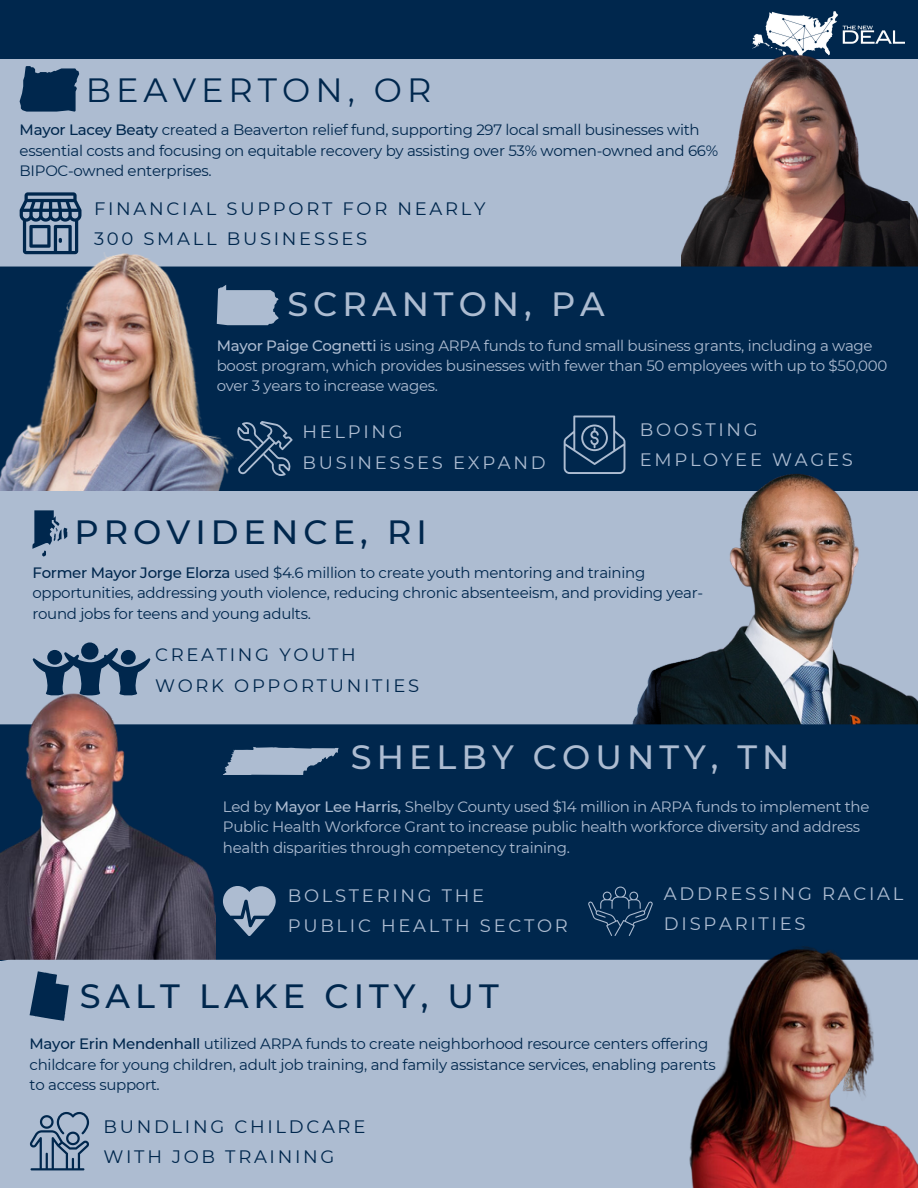
<style>
.page{position:relative;width:918px;height:1188px;background:#fff}
.page>*{position:absolute;margin:0;border:0;box-sizing:border-box;transform-origin:0 0}
.t1{font:500 33.6px "Montserrat";letter-spacing:.15em;color:#00274d}
.t2{font:500 33.6px "Montserrat";letter-spacing:.15em;color:#adbcd1}
.t3{font:33.6px "Montserrat";letter-spacing:.15em;color:#00274d}
.t4{font:18px/30.3px "Montserrat";letter-spacing:.15em;color:#00274d}
.t5{font:18px/30.3px "Montserrat";letter-spacing:.15em;color:#adbcd1}
.t6{font:15px/20.2px "Montserrat";letter-spacing:-.02em;color:#00274d}
.t7{font:15px/20.2px "Montserrat";letter-spacing:-.02em;color:#adbcd1}
.s1{font-weight:500}
</style>
<div class="page">
<div style="left:0;top:0;width:918px;height:71px;background:#00274d"></div>
<img style="left:752px;top:12px;width:152px;height:34px">
<div style="left:0;top:59px;width:918px;height:208px;background:#adbcd1"></div>
<svg style="left:20px;top:66px;width:59px;height:46px;background:#1e4164"></svg>
<img style="left:910px;top:202px;width:8px;height:64px">
<img style="left:681px;top:46px;width:229px;height:221px">
<svg style="left:20px;top:192px;width:61px;height:35px;background:#4f6b89"></svg>
<div style="left:0;top:267px;width:918px;height:224px;background:#00274d"></div>
<svg style="left:248px;top:285px;width:31px;height:40px"></svg>
<img style="left:0;top:227px;width:248px;height:263px">
<svg style="left:236px;top:421px;width:57px;height:55px;background:#254769"></svg>
<svg style="left:564px;top:416px;width:61px;height:58px;background:#27486a"></svg>
<div style="left:0;top:491px;width:661px;height:233px;background:#adbcd1"></div>
<svg style="left:32px;top:510px;width:35px;height:46px;background:#5e7794"></svg>
<img style="left:616px;top:650px;width:45px;height:74px">
<img style="left:661px;top:448px;width:257px;height:276px">
<div style="left:81px;top:642px;width:17px;height:18px;background:#00274d;border-radius:50%"></div>
<svg style="left:33px;top:648px;width:117px;height:22px;background:#506c8a"></svg>
<div style="left:216px;top:724px;width:702px;height:236px;background:#00274d"></div>
<svg style="left:223px;top:747px;width:116px;height:28px;background:#8095af"></svg>
<img style="left:0;top:670px;width:216px;height:290px">
<svg style="left:223px;top:886px;width:53px;height:50px;background:#637c98"></svg>
<svg style="left:588px;top:887px;width:65px;height:49px;background:#15395d"></svg>
<div style="left:0;top:960px;width:673px;height:228px;background:#adbcd1"></div>
<svg style="left:30px;top:971px;width:39px;height:50px;background:#325273"></svg>
<img style="left:673px;top:927px;width:245px;height:261px">
<svg style="left:30px;top:1112px;width:59px;height:58px;background:#7d92ac"></svg>
<p class="t3" style="left:86px;top:70px;width:347px">BEAVERTON, OR</p>
<p class="t6" style="left:20px;top:120px;width:700px"><span class="s1">Mayor Lacey Beaty</span> created a Beaverton relief fund, supporting 297 local small businesses with essential costs and focusing on equitable recovery by assisting over 53% women-owned and 66%<br>BIPOC-owned enterprises.</p>
<p class="t4" style="left:94px;top:193px;width:393px">FINANCIAL SUPPORT FOR NEARLY<br>300 SMALL BUSINESSES</p>
<p class="t2" style="left:287px;top:284px;width:319px">SCRANTON, PA</p>
<p class="t7" style="left:217px;top:335px;width:672px"><span class="s1">Mayor Paige Cognetti</span> is using ARPA funds to fund small business grants, including a wage boost program, which provides businesses with fewer than 50 employees with up to $50,000 over 3 years to increase wages.</p>
<p class="t5" style="left:640px;top:415px;width:215px">BOOSTING<br>EMPLOYEE WAGES</p>
<p class="t5" style="left:302px;top:417px;width:245px">HELPING<br>BUSINESSES EXPAND</p>
<p class="t1" style="left:74px;top:511px;width:354px">PROVIDENCE, RI</p>
<p class="t6" style="left:32px;top:563px;width:672px"><span class="s1">Former Mayor Jorge Elorza</span> used $4.6 million to create youth mentoring and training opportunities, addressing youth violence, reducing chronic absenteeism, and providing year&shy;round jobs for teens and young adults.</p>
<p class="t4" style="left:155px;top:640px;width:266px">CREATING YOUTH<br>WORK OPPORTUNITIES</p>
<p class="t2" style="left:351px;top:737px;width:440px">SHELBY COUNTY, TN</p>
<p class="t7" style="left:223px;top:797px;width:648px">Led by <span class="s1">Mayor Lee Harris,</span> Shelby County used $14 million in ARPA funds to implement the<br>Public Health Workforce Grant to increase public health workforce diversity and address health disparities through competency training.</p>
<p class="t5" style="left:288px;top:880px;width:282px">BOLSTERING THE<br>PUBLIC HEALTH SECTOR</p>
<p class="t5" style="left:664px;top:878px;width:241px">ADDRESSING RACIAL<br>DISPARITIES</p>
<p class="t1" style="left:80px;top:976px;width:421px">SALT LAKE CITY, UT</p>
<p class="t6" style="left:30px;top:1034px;width:688px"><span class="s1">Mayor Erin Mendenhall</span> utilized ARPA funds to create neighborhood resource centers offering childcare for young children, adult job training, and family assistance services, enabling parents to access support.</p>
<p class="t4" style="left:103px;top:1111px;width:263px">BUNDLING CHILDCARE<br>WITH JOB TRAINING</p>
</div>
